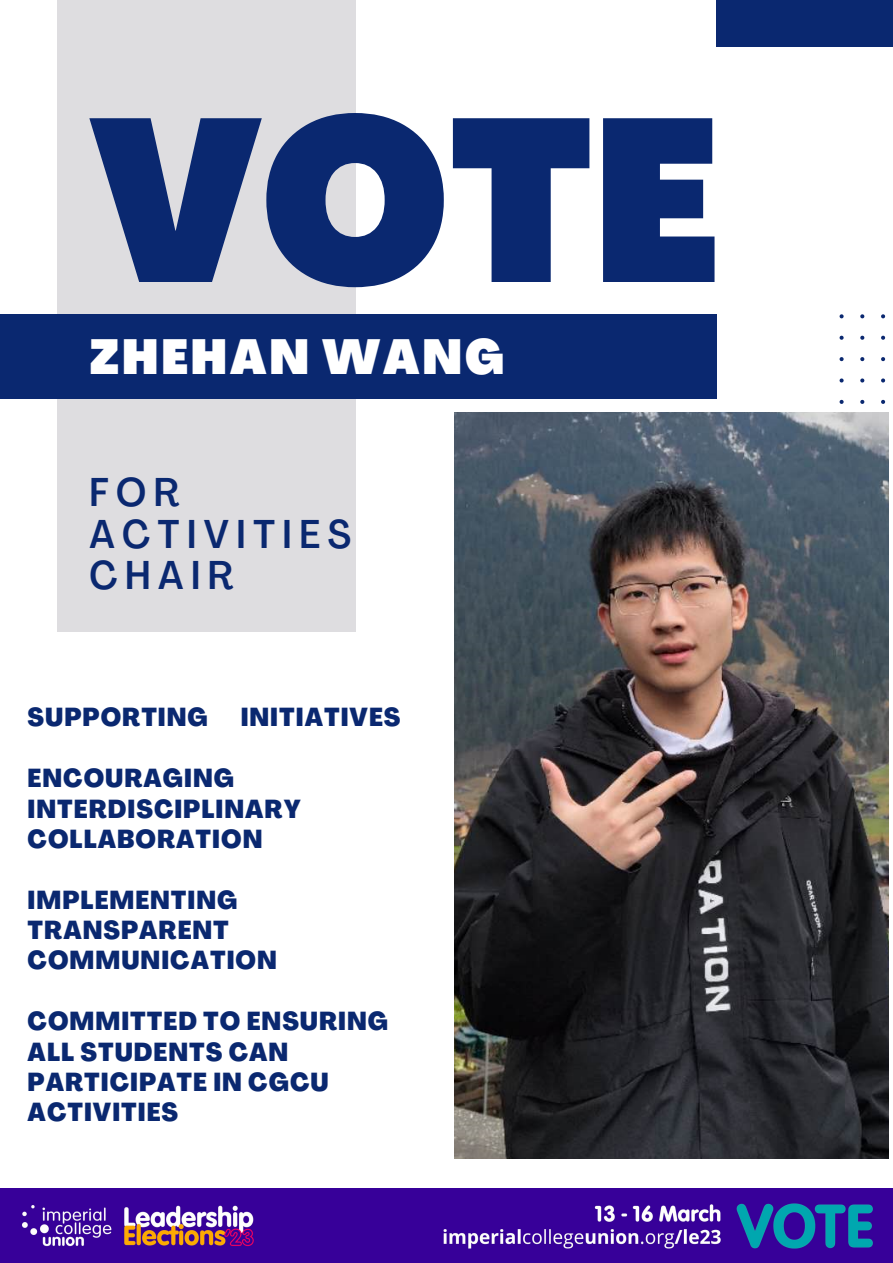
<style>
.page{position:relative;width:893px;height:1263px;background:#fff}
.page>*{position:absolute;margin:0;border:0;box-sizing:border-box;transform-origin:0 0}
.t1{font:900 condensed 227.4px "Agrandir";color:#0a2870}
.t2{font:900 condensed 48.38px "Agrandir";letter-spacing:.06em;color:#fff}
.t3{font:500 condensed 39.6px/41.1px "Agrandir";letter-spacing:.19em;color:#0a2870}
.t4{font:800 condensed 25.58px/30.4px "Agrandir";letter-spacing:.04em;color:#0a2870}
</style>
<div class="page">
<div style="left:57px;top:0;width:299px;height:632px;background:#dedde0"></div>
<div style="left:716px;top:0;width:177px;height:47px;background:#0a2870"></div>
<div style="left:0;top:314px;width:716px;height:85px;background:#0a2870"></div>
<svg style="left:839px;top:314px;width:50px;height:197px"></svg>
<img style="left:0;top:1189px;width:893px;height:74px">
<img style="left:454px;top:413px;width:434px;height:745px">
<p class="t1" style="left:89px;top:111px;width:631px">VOTE</p>
<p class="t2" style="left:89px;top:337px;width:416px">ZHEHAN WANG</p>
<p class="t3" style="left:89px;top:476px;width:263px">FOR<br>ACTIVITIES<br>CHAIR</p>
<p class="t4" style="left:28px;top:705px;width:182px">SUPPORTING</p>
<p class="t4" style="left:241px;top:705px;width:161px">INITIATIVES</p>
<p class="t4" style="left:28px;top:765px;width:275px">ENCOURAGING<br>INTERDISCIPLINARY<br>COLLABORATION</p>
<p class="t4" style="left:28px;top:887px;width:251px">IMPLEMENTING<br>TRANSPARENT<br>COMMUNICATION</p>
<p class="t4" style="left:28px;top:1009px;width:362px">COMMITTED TO ENSURING<br>ALL STUDENTS CAN<br>PARTICIPATE IN CGCU<br>ACTIVITIES</p>
</div>
